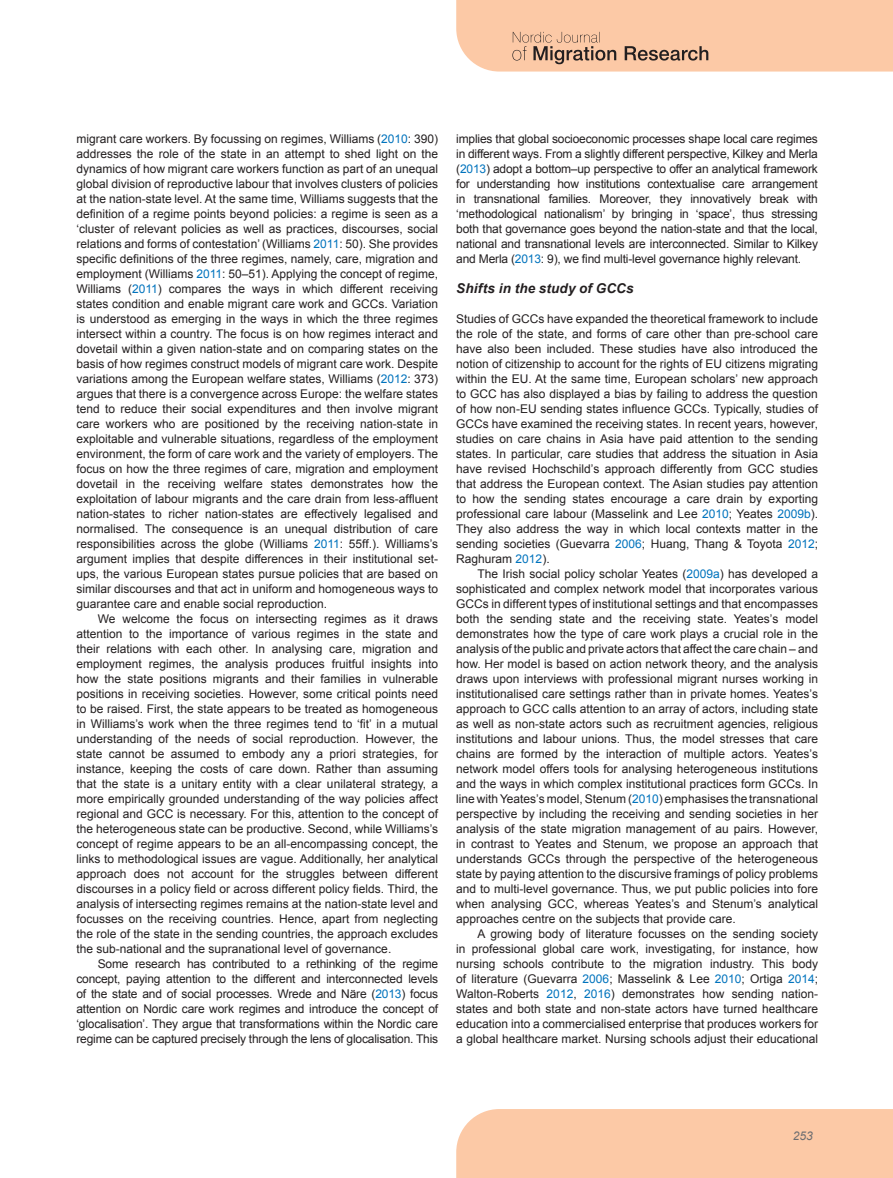
<style>
.page{position:relative;width:893px;height:1178px;background:#fff}
.page>*{position:absolute;margin:0;border:0;box-sizing:border-box;transform-origin:0 0}
.t1{font:italic 700 13.5px "Arial";letter-spacing:.01em;color:#231f20}
.t2{font:12px/15px "Arial";color:#231f20;text-align:justify}
.t3{font:italic 12px "Arial";color:#6c6d70}
.s1{color:#0073bd}
</style>
<div class="page">
<div style="left:456px;top:1109px;width:437px;height:69px;background:#fcc9a6"></div>
<svg style="left:456px;top:0;width:437px;height:72px;background:#f4c4a3"></svg>
<p class="t2" style="left:76px;top:131px;width:363px">migrant care workers. By focussing on regimes, Williams (<span class="s1">2010</span>: 390) addresses the role of the state in an attempt to shed light on the dynamics of how migrant care workers function as part of an unequal global division of reproductive labour that involves clusters of policies at the nation-state level. At the same time, Williams suggests that the definition of a regime points beyond policies: a regime is seen as a ‘cluster of relevant policies as well as practices, discourses, social relations and forms of contestation’ (Williams <span class="s1">2011</span>: 50). She provides specific definitions of the three regimes, namely, care, migration and employment (Williams <span class="s1">2011</span>: 50–51). Applying the concept of regime, Williams (<span class="s1">2011</span>) compares the ways in which different receiving states condition and enable migrant care work and GCCs. Variation is understood as emerging in the ways in which the three regimes intersect within a country. The focus is on how regimes interact and dovetail within a given nation-state and on comparing states on the basis of how regimes construct models of migrant care work. Despite variations among the European welfare states, Williams (<span class="s1">2012</span>: 373) argues that there is a convergence across Europe: the welfare states tend to reduce their social expenditures and then involve migrant care workers who are positioned by the receiving nation-state in exploitable and vulnerable situations, regardless of the employment environment, the form of care work and the variety of employers. The focus on how the three regimes of care, migration and employment dovetail in the receiving welfare states demonstrates how the exploitation of labour migrants and the care drain from less-affluent nation-states to richer nation-states are effectively legalised and normalised. The consequence is an unequal distribution of care responsibilities across the globe (Williams <span class="s1">2011</span>: 55ff.). Williams’s argument implies that despite differences in their institutional set&shy;ups, the various European states pursue policies that are based on similar discourses and that act in uniform and homogeneous ways to guarantee care and enable social reproduction.</p>
<p class="t2" style="left:76px;top:611px;width:363px;text-indent:21px">We welcome the focus on intersecting regimes as it draws attention to the importance of various regimes in the state and their relations with each other. In analysing care, migration and employment regimes, the analysis produces fruitful insights into how the state positions migrants and their families in vulnerable positions in receiving societies. However, some critical points need to be raised. First, the state appears to be treated as homogeneous in Williams’s work when the three regimes tend to ‘fit’ in a mutual understanding of the needs of social reproduction. However, the state cannot be assumed to embody any a priori strategies, for instance, keeping the costs of care down. Rather than assuming that the state is a unitary entity with a clear unilateral strategy, a more empirically grounded understanding of the way policies affect regional and GCC is necessary. For this, attention to the concept of the heterogeneous state can be productive. Second, while Williams’s concept of regime appears to be an all-encompassing concept, the links to methodological issues are vague. Additionally, her analytical approach does not account for the struggles between different discourses in a policy field or across different policy fields. Third, the analysis of intersecting regimes remains at the nation-state level and focusses on the receiving countries. Hence, apart from neglecting the role of the state in the sending countries, the approach excludes the sub-national and the supranational level of governance.</p>
<p class="t2" style="left:76px;top:956px;width:363px;text-indent:21px">Some research has contributed to a rethinking of the regime concept, paying attention to the different and interconnected levels of the state and of social processes. Wrede and Näre (<span class="s1">2013</span>) focus attention on Nordic care work regimes and introduce the concept of ‘glocalisation’. They argue that transformations within the Nordic care regime can be captured precisely through the lens of glocalisation. This</p>
<p class="t2" style="left:456px;top:131px;width:363px">implies that global socioeconomic processes shape local care regimes in different ways. From a slightly different perspective, Kilkey and Merla (<span class="s1">2013</span>) adopt a bottom–up perspective to offer an analytical framework for understanding how institutions contextualise care arrangement in transnational families. Moreover, they innovatively break with ‘methodological nationalism’ by bringing in ‘space’, thus stressing both that governance goes beyond the nation-state and that the local, national and transnational levels are interconnected. Similar to Kilkey and Merla (<span class="s1">2013</span>: 9), we find multi-level governance highly relevant.</p>
<p class="t1" style="left:456px;top:279px;width:179px">Shifts in the study of GCCs</p>
<p class="t2" style="left:456px;top:311px;width:363px">Studies of GCCs have expanded the theoretical framework to include the role of the state, and forms of care other than pre-school care have also been included. These studies have also introduced the notion of citizenship to account for the rights of EU citizens migrating within the EU. At the same time, European scholars’ new approach to GCC has also displayed a bias by failing to address the question of how non-EU sending states influence GCCs. Typically, studies of GCCs have examined the receiving states. In recent years, however, studies on care chains in Asia have paid attention to the sending states. In particular, care studies that address the situation in Asia have revised Hochschild’s approach differently from GCC studies that address the European context. The Asian studies pay attention to how the sending states encourage a care drain by exporting professional care labour (Masselink and Lee <span class="s1">2010</span>; Yeates <span class="s1">2009b</span>).<br>They also address the way in which local contexts matter in the sending societies (Guevarra <span class="s1">2006</span>; Huang, Thang &amp; Toyota <span class="s1">2012</span>; Raghuram <span class="s1">2012</span>).</p>
<p class="t2" style="left:456px;top:566px;width:363px;text-indent:21px">The Irish social policy scholar Yeates (<span class="s1">2009a</span>) has developed a sophisticated and complex network model that incorporates various GCCs in different types of institutional settings and that encompasses both the sending state and the receiving state. Yeates’s model demonstrates how the type of care work plays a crucial role in the analysis of the public and private actors that affect the care chain – and how. Her model is based on action network theory, and the analysis draws upon interviews with professional migrant nurses working in institutionalised care settings rather than in private homes. Yeates’s approach to GCC calls attention to an array of actors, including state as well as non-state actors such as recruitment agencies, religious institutions and labour unions. Thus, the model stresses that care chains are formed by the interaction of multiple actors. Yeates’s network model offers tools for analysing heterogeneous institutions and the ways in which complex institutional practices form GCCs. In line with Yeates’s model, Stenum (<span class="s1">2010</span>) emphasises the transnational perspective by including the receiving and sending societies in her analysis of the state migration management of au pairs. However, in contrast to Yeates and Stenum, we propose an approach that understands GCCs through the perspective of the heterogeneous state by paying attention to the discursive framings of policy problems and to multi-level governance. Thus, we put public policies into fore when analysing GCC, whereas Yeates’s and Stenum’s analytical approaches centre on the subjects that provide care.</p>
<p class="t2" style="left:456px;top:926px;width:363px;text-indent:21px">A growing body of literature focusses on the sending society in professional global care work, investigating, for instance, how nursing schools contribute to the migration industry. This body of literature (Guevarra <span class="s1">2006</span>; Masselink &amp; Lee <span class="s1">2010</span>; Ortiga <span class="s1">2014</span>; Walton-Roberts <span class="s1">2012</span>, <span class="s1">2016</span>) demonstrates how sending nation&shy;states and both state and non-state actors have turned healthcare education into a commercialised enterprise that produces workers for a global healthcare market. Nursing schools adjust their educational</p>
<p class="t3" style="left:793px;top:1128px;width:22px">253</p>
</div>
